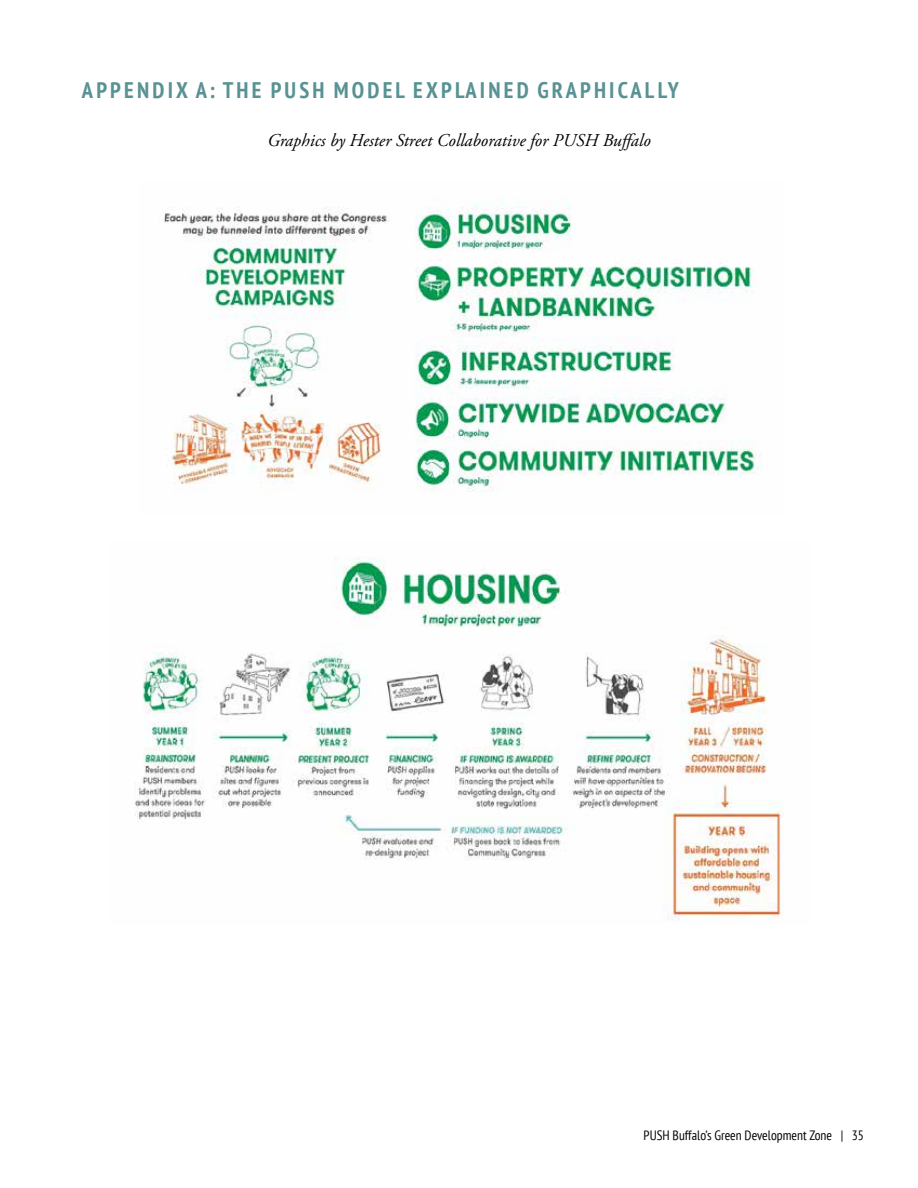
<style>
.page{position:relative;width:918px;height:1188px;background:#fff}
.page>*{position:absolute;margin:0;border:0;box-sizing:border-box;transform-origin:0 0}
.t1{font:700 condensed 22.5px "PT Sans";letter-spacing:.14em;color:#589293}
.t2{font:italic 18px "Adobe Garamond Pro";color:#000}
.t3{font:condensed 13.5px "PT Sans";color:#000}
</style>
<div class="page">
<img style="left:135px;top:557px;width:649px;height:364px">
<img style="left:164px;top:199px;width:597px;height:293px">
<p class="t1" style="left:82px;top:75px;width:599px">APPENDIX A: THE PUSH MODEL EXPLAINED GRAPHICALLY</p>
<p class="t2" style="left:267px;top:129px;width:385px">Graphics by Hester Street Collaborative for PUSH Buffalo</p>
<p class="t3" style="left:644px;top:1127px;width:222px">PUSH Buffalo’s Green Development Zone | 35</p>
</div>
